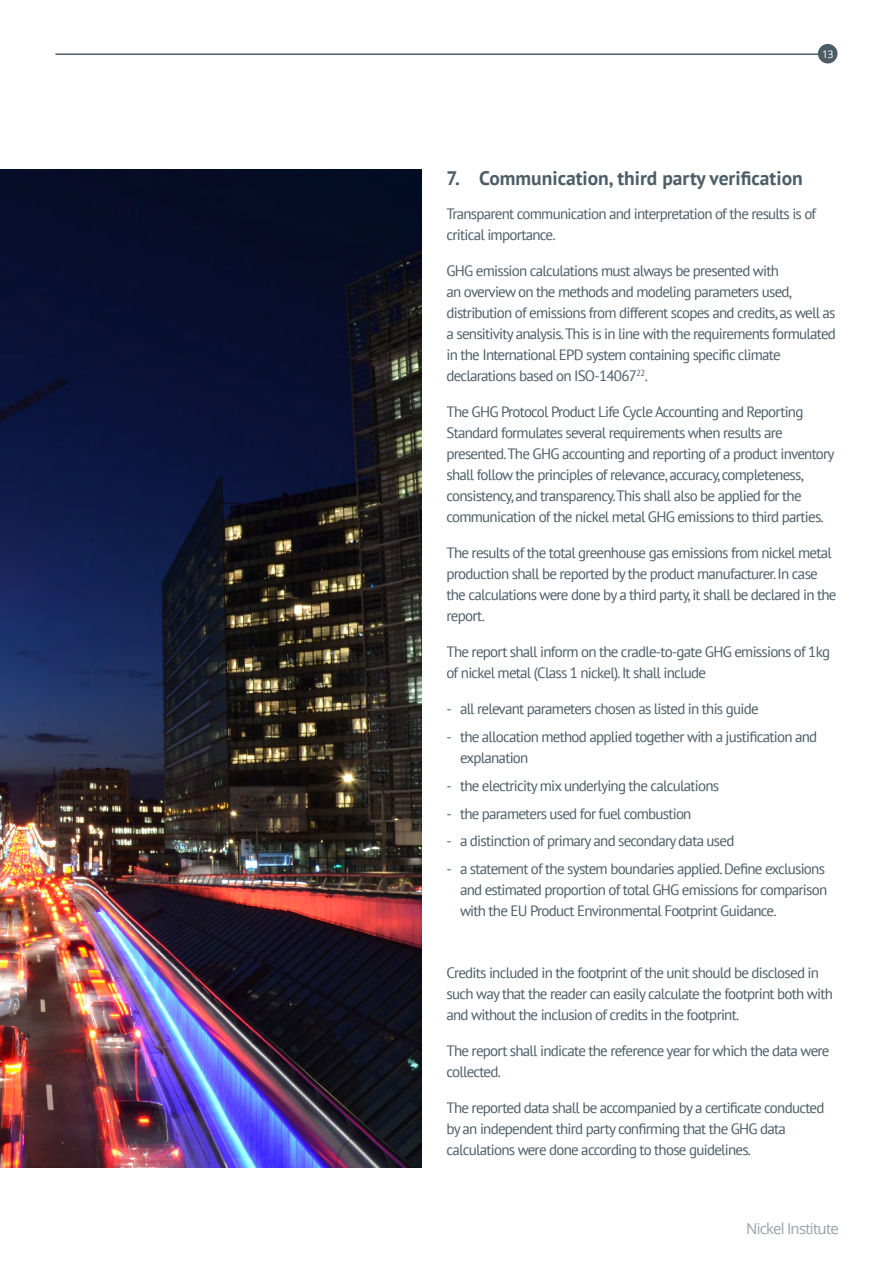
<style>
.page{position:relative;width:893px;height:1263px;background:#fff}
.page>*{position:absolute;margin:0;border:0;box-sizing:border-box;transform-origin:0 0}
.t1{font:700 19.5px "PT Sans";color:#4d5d67}
.t2{font:15px/21px "PT Sans";letter-spacing:-.05em;color:#4d5d67}
.t3{font:15px "Open Sans";letter-spacing:-.05em;color:#97a1a8}
.t4{font:10.5px "Open Sans";color:#fff}
</style>
<div class="page">
<hr style="left:55px;top:53px;width:773px;height:2px;background:#4d5d67">
<div style="left:818px;top:44px;width:19px;height:19px;background:#4d5d67;border-radius:50%"></div>
<img style="left:0;top:170px;width:421px;height:998px">
<p class="t4" style="left:822px;top:47px;width:13px">13</p>
<h1 class="t1" style="left:446px;top:165px;width:358px">7. Communication, third party verification</h1>
<p class="t2" style="left:446px;top:203px;width:371px">Transparent communication and interpretation of the results is of critical importance.</p>
<p class="t2" style="left:446px;top:260px;width:391px">GHG emission calculations must always be presented with<br>an overview on the methods and modeling parameters used, distribution of emissions from different scopes and credits, as well as a sensitivity analysis.This is in line with the requirements formulated in the International EPD system containing specific climate declarations based on ISO-14067<sup>22</sup>.</p>
<p class="t2" style="left:446px;top:401px;width:390px">The GHG Protocol Product Life Cycle Accounting and Reporting Standard formulates several requirements when results are presented.The GHG accounting and reporting of a product inventory shall follow the principles of relevance, accuracy, completeness, consistency, and transparency.This shall also be applied for the communication of the nickel metal GHG emissions to third parties.</p>
<p class="t2" style="left:446px;top:542px;width:391px">The results of the total greenhouse gas emissions from nickel metal production shall be reported by the product manufacturer. In case the calculations were done by a third party, it shall be declared in the report.</p>
<p class="t2" style="left:446px;top:641px;width:385px">The report shall inform on the cradle-to-gate GHG emissions of 1kg of nickel metal (Class 1 nickel). It shall include</p>
<p class="t2" style="left:446px;top:698px;width:314px">- all relevant parameters chosen as listed in this guide</p>
<p class="t2" style="left:460px;top:726px;width:359px;text-indent:-13px">- the allocation method applied together with a justification and explanation</p>
<p class="t2" style="left:446px;top:775px;width:274px">- the electricity mix underlying the calculations</p>
<p class="t2" style="left:446px;top:802px;width:246px">- the parameters used for fuel combustion</p>
<p class="t2" style="left:446px;top:830px;width:289px">- a distinction of primary and secondary data used</p>
<p class="t2" style="left:460px;top:858px;width:369px;text-indent:-13px">- a statement of the system boundaries applied. Define exclusions and estimated proportion of total GHG emissions for comparison with the EU Product Environmental Footprint Guidance.</p>
<p class="t2" style="left:446px;top:962px;width:388px">Credits included in the footprint of the unit should be disclosed in such way that the reader can easily calculate the footprint both with and without the inclusion of credits in the footprint.</p>
<p class="t2" style="left:446px;top:1040px;width:384px">The report shall indicate the reference year for which the data were collected.</p>
<p class="t2" style="left:446px;top:1097px;width:379px">The reported data shall be accompanied by a certificate conducted by an independent third party confirming that the GHG data calculations were done according to those guidelines.</p>
<p class="t3" style="left:746px;top:1218px;width:94px">Nickel Institute</p>
</div>
